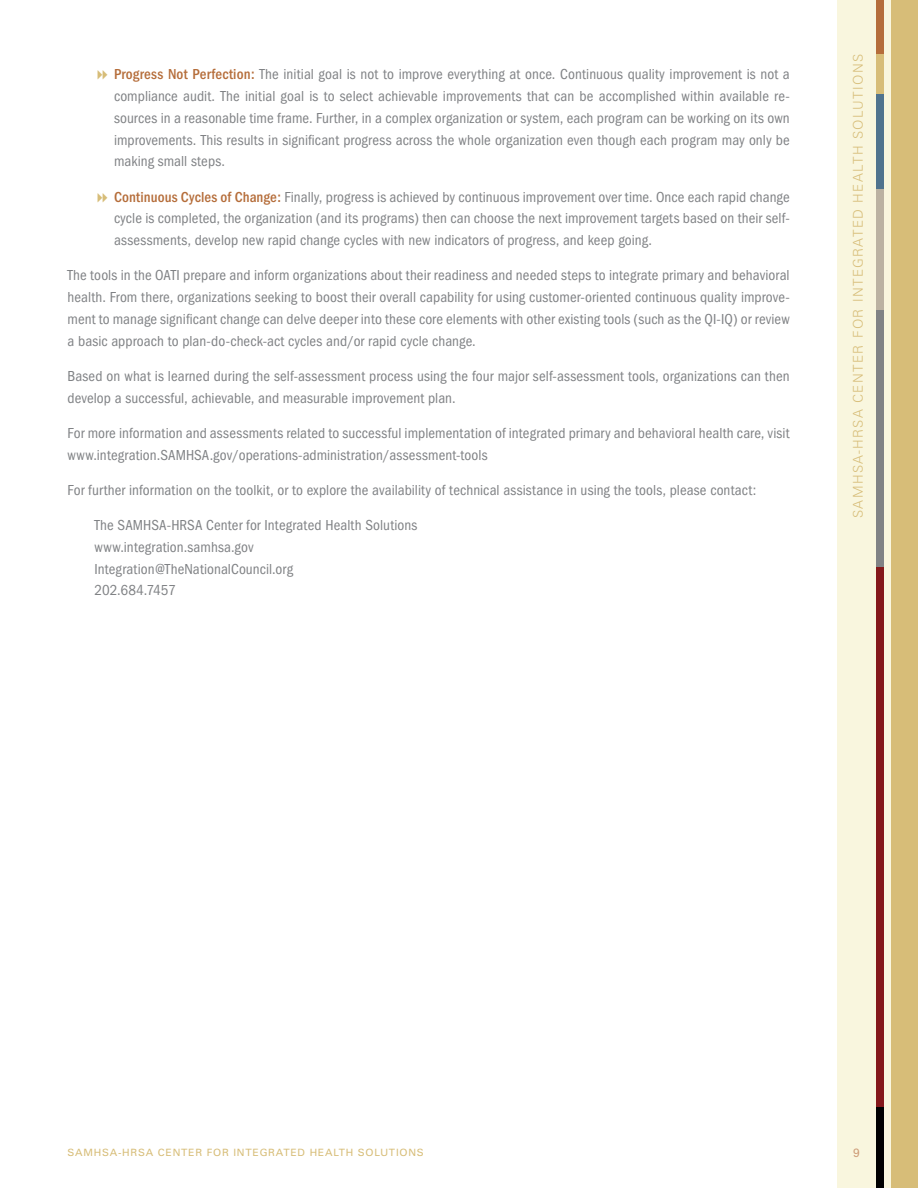
<style>
.page{position:relative;width:918px;height:1188px;background:#fff}
.page>*{position:absolute;margin:0;border:0;box-sizing:border-box;transform-origin:0 0}
.t1{font:condensed 15px/21.8px "Franklin Gothic";letter-spacing:.005em;color:#808285;text-align:justify}
.t2{font:300 13.5px "Zurich BT";letter-spacing:.1em;color:#d7bd78}
.t3{font:12px "Zurich BT";color:#ce9d78}
.t4{font:10.05px "Zurich BT";letter-spacing:.075em;color:#d7bd78;scale:1.04 1}
.s1{font-weight:500;color:#b56d3a}
</style>
<div class="page">
<div style="left:837px;top:0;width:81px;height:1188px;background:#f9f6de"></div>
<div style="left:891px;top:0;width:27px;height:1188px;background:#d7bd78"></div>
<div style="left:877px;top:567px;width:7px;height:540px;background:#84181a"></div>
<div style="left:877px;top:1107px;width:7px;height:81px;background:#000"></div>
<div style="left:877px;top:0;width:7px;height:54px;background:#b56d3a"></div>
<div style="left:877px;top:54px;width:7px;height:40px;background:#d7bd78"></div>
<div style="left:877px;top:94px;width:7px;height:95px;background:#50738e"></div>
<div style="left:877px;top:189px;width:7px;height:121px;background:#bbb2a2"></div>
<div style="left:877px;top:310px;width:7px;height:257px;background:#808285"></div>
<p class="t1" style="left:114px;top:64px;width:677px"><span class="s1">Progress Not Perfection:</span> The initial goal is not to improve everything at once. Continuous quality improvement is not a compliance audit. The initial goal is to select achievable improvements that can be accomplished within available re&shy;sources in a reasonable time frame. Further, in a complex organization or system, each program can be working on its own improvements. This results in significant progress across the whole organization even though each program may only be making small steps.</p>
<p class="t1" style="left:114px;top:186px;width:677px"><span class="s1">Continuous Cycles of Change:</span> Finally, progress is achieved by continuous improvement over time. Once each rapid change cycle is completed, the organization (and its programs) then can choose the next improvement targets based on their self&shy;assessments, develop new rapid change cycles with new indicators of progress, and keep going.</p>
<p class="t1" style="left:68px;top:265px;width:724px">The tools in the OATI prepare and inform organizations about their readiness and needed steps to integrate primary and behavioral health. From there, organizations seeking to boost their overall capability for using customer-oriented continuous quality improve&shy;ment to manage significant change can delve deeper into these core elements with other existing tools (such as the QI-IQ) or review a basic approach to plan-do-check-act cycles and/or rapid cycle change.</p>
<p class="t1" style="left:68px;top:365px;width:724px">Based on what is learned during the self-assessment process using the four major self-assessment tools, organizations can then develop a successful, achievable, and measurable improvement plan.</p>
<p class="t1" style="left:68px;top:422px;width:724px">For more information and assessments related to successful implementation of integrated primary and behavioral health care, visit www.integration.SAMHSA.gov/operations-administration/assessment-tools</p>
<p class="t1" style="left:68px;top:479px;width:690px">For further information on the toolkit, or to explore the availability of technical assistance in using the tools, please contact:</p>
<p class="t1" style="left:94px;top:515px;width:324px">The SAMHSA-HRSA Center for Integrated Health Solutions</p>
<p class="t1" style="left:94px;top:536px;width:161px">www.integration.samhsa.gov</p>
<p class="t1" style="left:94px;top:558px;width:200px">Integration@TheNationalCouncil.org</p>
<p class="t1" style="left:94px;top:580px;width:83px">202.684.7457</p>
<p class="t2" style="left:850px;top:518px;width:466px;rotate:-90deg">SAMHSA-HRSA CENTER FOR INTEGRATED HEALTH SOLUTIONS</p>
<p class="t4" style="left:68px;top:1146px;width:344px">SAMHSA-HRSA CENTER FOR INTEGRATED HEALTH SOLUTIONS</p>
<p class="t3" style="left:853px;top:1145px;width:8px">9</p>
</div>
